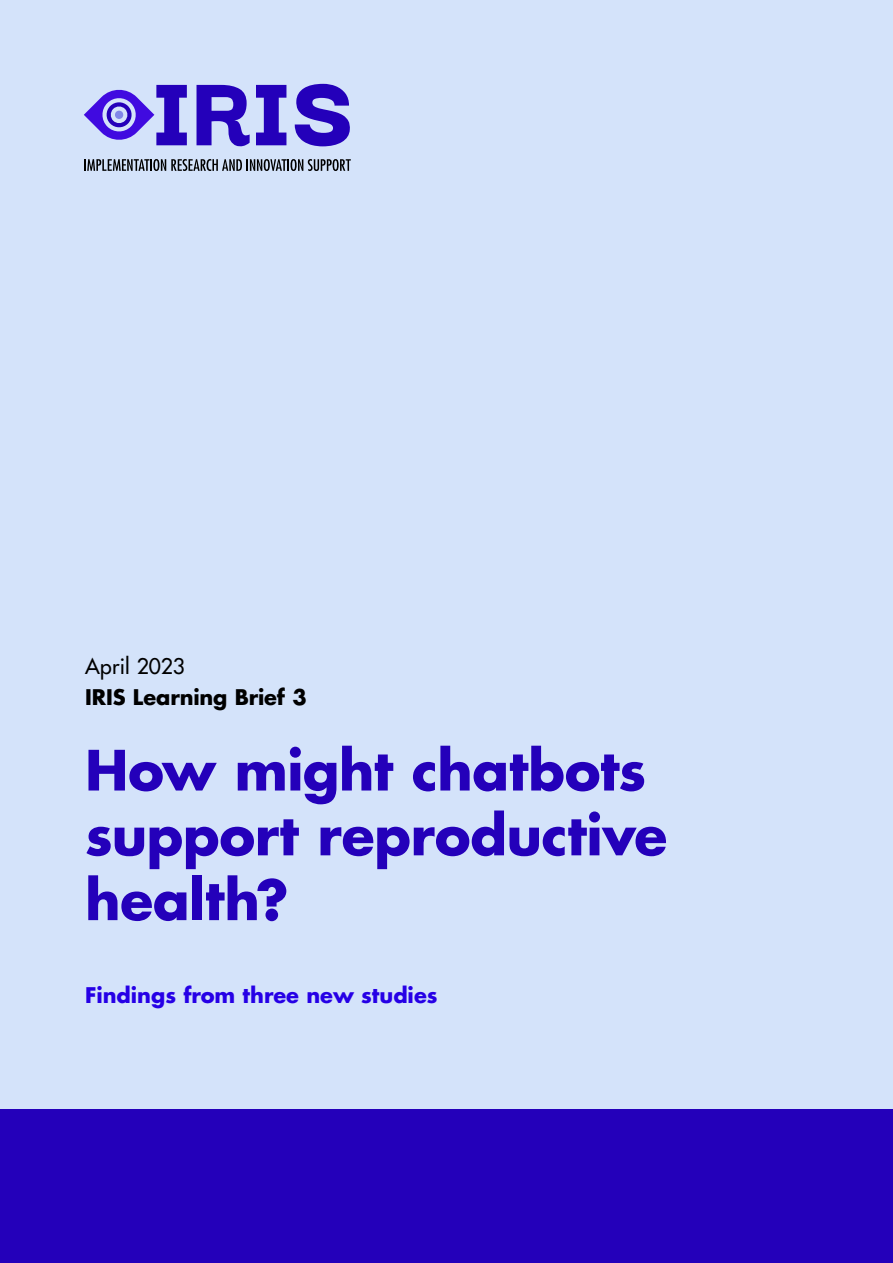
<style>
.page{position:relative;width:893px;height:1263px;background:#d4e3fa}
.page>*{position:absolute;margin:0;border:0;box-sizing:border-box;transform-origin:0 0}
.t1{font:700 54px/64.8px "Futura Std";letter-spacing:-.01em;color:#2400ba}
.heading_2{font:700 21px "Futura Std";color:#2600e6}
.heading_1{font:700 21px "Futura Std";letter-spacing:-.005em;color:#000}
.heading_1-2{font:500 21px "Futura Std";color:#000}
</style>
<div class="page">
<svg style="left:197px;top:85px;width:53px;height:62px"></svg>
<svg style="left:256px;top:85px;width:30px;height:60px"></svg>
<svg style="left:295px;top:84px;width:55px;height:62px"></svg>
<svg style="left:84px;top:85px;width:103px;height:60px"></svg>
<svg style="left:84px;top:159px;width:267px;height:12px"></svg>
<div style="left:0;top:1110px;width:893px;height:153px;background:#2400ba"></div>
<p class="heading_1-2" style="left:85px;top:653px;width:101px">April 2023</p>
<p class="heading_1" style="left:85px;top:683px;width:223px">IRIS Learning Brief 3</p>
<p class="t1" style="left:85px;top:737px;width:584px">How might chatbots support reproductive health?</p>
<p class="heading_2" style="left:85px;top:981px;width:354px">Findings from three new studies</p>
</div>
